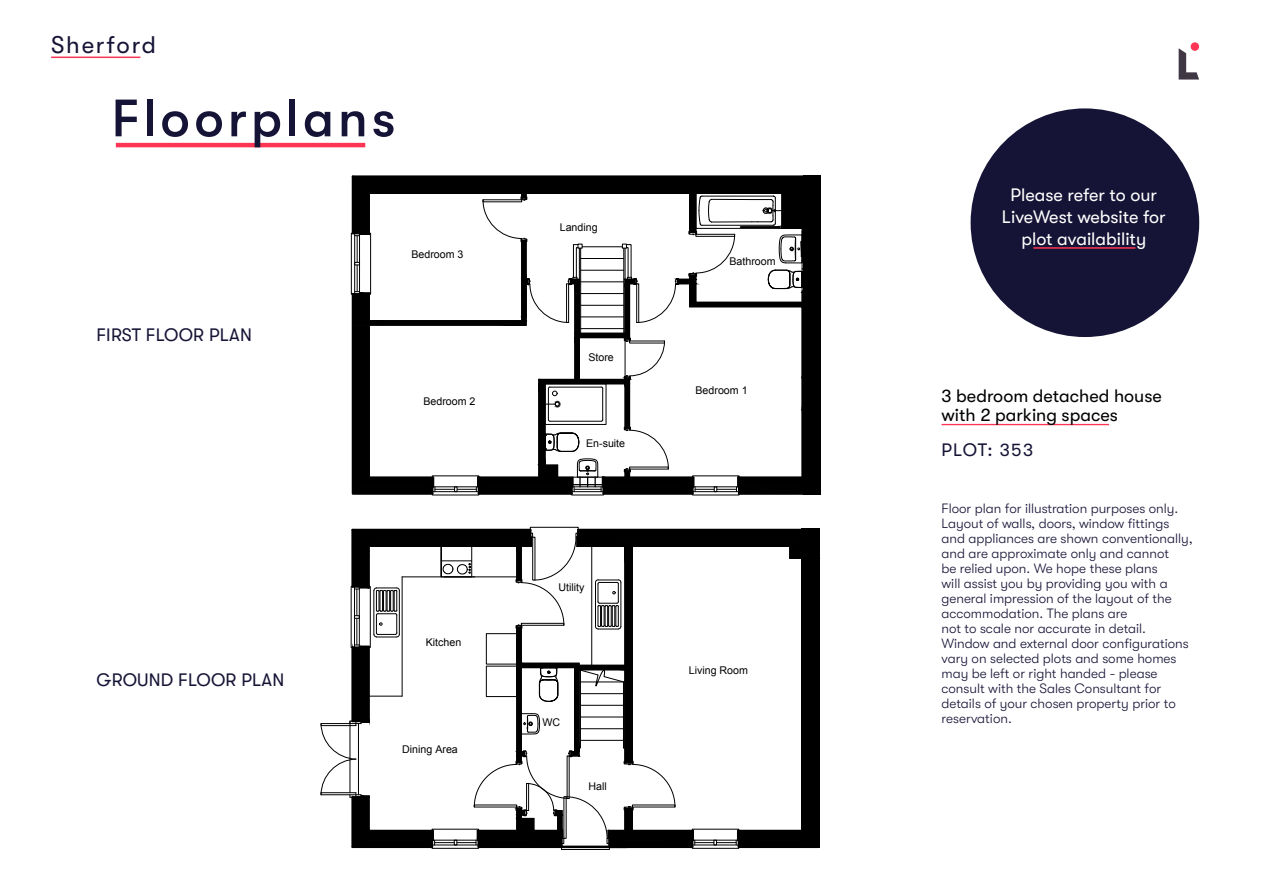
<style>
.page{position:relative;width:1263px;height:893px;background:#fff}
.page>*{position:absolute;margin:0;border:0;box-sizing:border-box;transform-origin:0 0}
.t1{font:500 52.5px "GT Walsheim Pro";letter-spacing:.075em;color:#161436}
.t2{font:24px "GT Walsheim Pro";letter-spacing:.075em;color:#161436}
.t3{font:18px/21.6px "GT Walsheim Pro";color:#fff;text-align:center}
.t4{font:18px/19.5px "GT Walsheim Pro";color:#000}
.t5{font:18px "GT Walsheim Pro";letter-spacing:.01em;color:#161436}
.t6{font:300 13.5px/15px "GT Walsheim Pro";color:#161436}
.t7{font:10.65px "Arial";color:#000}
</style>
<div class="page">
<svg style="left:1179px;top:48px;width:20px;height:32px"></svg>
<svg style="left:1190px;top:42px;width:9px;height:9px"></svg>
<hr style="left:116px;top:143px;width:249px;height:4px;background:#ff3555">
<div style="left:970px;top:108px;width:229px;height:229px;background:#161436;border-radius:50%"></div>
<hr style="left:1033px;top:247px;width:102px;height:2px;background:#ff3555">
<hr style="left:941px;top:424px;width:168px;height:1px;background:#ff3555">
<hr style="left:51px;top:57px;width:89px;height:1px;background:#ff3555">
<div style="left:561px;top:847px;width:49px;height:3px;border:1px solid #000"></div>
<div style="left:530px;top:527px;width:48px;height:3px;border:1px solid #000"></div>
<svg style="left:321px;top:529px;width:499px;height:320px"></svg>
<div style="left:801px;top:529px;width:18px;height:319px;background:#000"></div>
<svg style="left:351px;top:175px;width:470px;height:321px"></svg>
<div style="left:802px;top:175px;width:18px;height:319px;background:#000"></div>
<h2 class="t2" style="left:51px;top:31px;width:106px">Sherford</h2>
<h1 class="t1" style="left:112px;top:89px;width:285px">Floorplans</h1>
<h3 class="t5" style="left:97px;top:325px;width:157px">FIRST FLOOR PLAN</h3>
<p class="t7" style="left:411px;top:247px;width:54px">Bedroom 3</p>
<p class="t7" style="left:423px;top:394px;width:54px">Bedroom 2</p>
<h3 class="t5" style="left:97px;top:670px;width:189px">GROUND FLOOR PLAN</h3>
<p class="t7" style="left:426px;top:635px;width:37px">Kitchen</p>
<p class="t7" style="left:402px;top:742px;width:57px">Dining Area</p>
<p class="t7" style="left:560px;top:221px;width:39px">Landing</p>
<p class="t7" style="left:588px;top:350px;width:27px">Store</p>
<p class="t7" style="left:586px;top:437px;width:41px">En-suite</p>
<p class="t7" style="left:558px;top:580px;width:28px">Utility</p>
<p class="t7" style="left:543px;top:715px;width:19px">WC</p>
<p class="t7" style="left:589px;top:779px;width:20px">Hall</p>
<p class="t7" style="left:729px;top:254px;width:48px">Bathroom</p>
<p class="t7" style="left:695px;top:383px;width:54px">Bedroom 1</p>
<p class="t7" style="left:689px;top:663px;width:61px">Living Room</p>
<h3 class="t3" style="left:1002px;top:184px;width:165px">Please refer to our<br>LiveWest website for plot availability</h3>
<h3 class="t4" style="left:941px;top:386px;width:222px">3 bedroom detached house with 2 parking spaces</h3>
<h3 class="t5" style="left:941px;top:439px;width:93px">PLOT: 353</h3>
<p class="t6" style="left:941px;top:501px;width:253px">Floor plan for illustration purposes only.<br>Layout of walls, doors, window fittings and appliances are shown conventionally, and are approximate only and cannot<br>be relied upon. We hope these plans<br>will assist you by providing you with a general impression of the layout of the accommodation. The plans are<br>not to scale nor accurate in detail.<br>Window and external door configurations vary on selected plots and some homes may be left or right handed - please consult with the Sales Consultant for details of your chosen property prior to reservation.</p>
</div>
